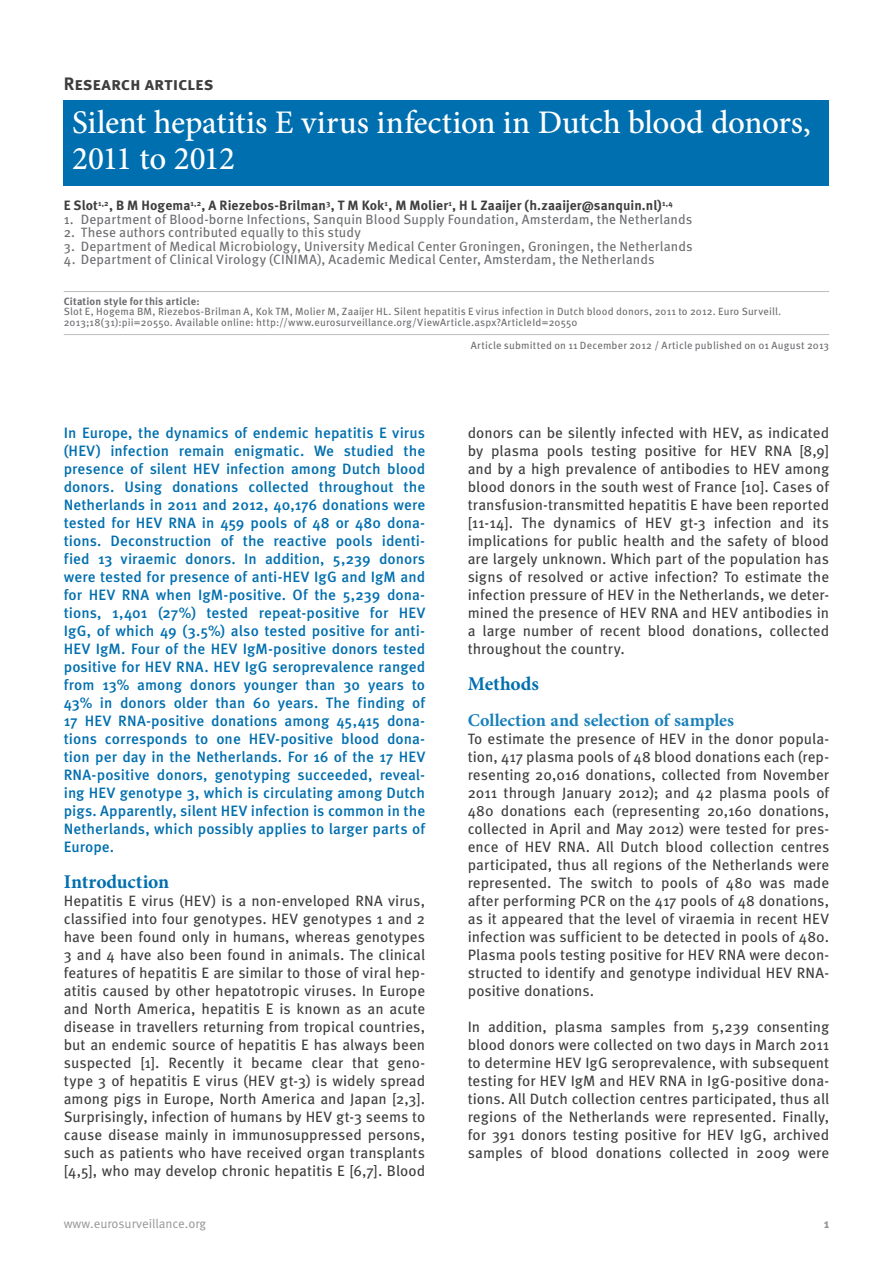
<style>
.page{position:relative;width:893px;height:1263px;background:#fff}
.page>*{position:absolute;margin:0;border:0;box-sizing:border-box;transform-origin:0 0}
.t1{font:500 33px/36px "Minion Pro";letter-spacing:-.01em;color:#fff}
.t2{font:700 19.5px "Minion Pro";color:#006faf}
.t3{font:700 18px "Minion Pro";color:#1a81bb}
.t4{font:700 18px "Meta Pro";color:#3e3e3f}
.t5{font:15px/18px "Meta Pro";color:#3e3e3f;text-align:justify}
.t6{font:500 15px/18px "Meta Pro";letter-spacing:.005em;color:#006faf;text-align:justify}
.t7{font:13.5px "Meta Pro";letter-spacing:.005em;color:#6c6d70}
.t8{font:700 13.5px "Meta Pro";letter-spacing:.005em;color:#3e3e3f}
.t9{font:12.75px "Meta Pro";color:#939598}
.t10{font:700 12.75px "Meta Pro";color:#939598}
.t11{font:10.5px/10.5px "Meta Pro";letter-spacing:.015em;color:#6c6d70}
.t12{font:700 10.5px "Meta Pro";letter-spacing:.015em;color:#6c6d70}
</style>
<div class="page">
<hr style="left:64px;top:291px;width:765px;height:1px;background:#bcbdc0">
<hr style="left:64px;top:334px;width:765px;height:1px;background:#bcbdc0">
<div style="left:64px;top:100px;width:765px;height:86px;background:#006faf"></div>
<p class="t4" style="left:64px;top:72px;width:151px">Research articles</p>
<h1 class="t1" style="left:72px;top:104px;width:740px">Silent hepatitis E virus infection in Dutch blood donors,<br>2011 to 2012</h1>
<p class="t8" style="left:64px;top:197px;width:611px">E Slot<sup>1,2</sup>, B M Hogema<sup>1,2</sup>, A Riezebos-Brilman<sup>3</sup>, T M Kok<sup>1</sup>, M Molier<sup>1</sup>, H L Zaaijer (h.zaaijer@sanquin.nl)<sup>1,4</sup></p>
<p class="t7" style="left:64px;top:211px;width:630px">1. Department of Blood-borne Infections, Sanquin Blood Supply Foundation, Amsterdam, the Netherlands</p>
<p class="t7" style="left:64px;top:224px;width:298px">2. These authors contributed equally to this study</p>
<p class="t7" style="left:64px;top:238px;width:630px">3. Department of Medical Microbiology, University Medical Center Groningen, Groningen, the Netherlands</p>
<p class="t7" style="left:64px;top:251px;width:592px">4. Department of Clinical Virology (CINIMA), Academic Medical Center, Amsterdam, the Netherlands</p>
<p class="t12" style="left:64px;top:294px;width:137px">Citation style for this article:</p>
<p class="t11" style="left:64px;top:307px;width:719px">Slot E, Hogema BM, Riezebos-Brilman A, Kok TM, Molier M, Zaaijer HL. Silent hepatitis E virus infection in Dutch blood donors, 2011 to 2012. Euro Surveill.<br>2013;18(31):pii=20550. Available online: http://www.eurosurveillance.org/ViewArticle.aspx?ArticleId=20550</p>
<p class="t11" style="left:471px;top:340px;width:360px">Article submitted on 11 December 2012 / Article published on 01 August 2013</p>
<p class="t6" style="left:64px;top:424px;width:363px">In Europe, the dynamics of endemic hepatitis E virus (HEV) infection remain enigmatic. We studied the presence of silent HEV infection among Dutch blood donors. Using donations collected throughout the Netherlands in 2011 and 2012, 40,176 donations were tested for HEV RNA in 459 pools of 48 or 480 dona&shy;tions. Deconstruction of the reactive pools identi&shy;fied 13 viraemic donors. In addition, 5,239 donors were tested for presence of anti-HEV IgG and IgM and for HEV RNA when IgM-positive. Of the 5,239 dona&shy;tions, 1,401 (27%) tested repeat-positive for HEV IgG, of which 49 (3.5%) also tested positive for anti-HEV IgM. Four of the HEV IgM-positive donors tested positive for HEV RNA. HEV IgG seroprevalence ranged from 13% among donors younger than 30 years to 43% in donors older than 60 years. The finding of 17 HEV RNA-positive donations among 45,415 dona&shy;tions corresponds to one HEV-positive blood dona&shy;tion per day in the Netherlands. For 16 of the 17 HEV RNA-positive donors, genotyping succeeded, reveal&shy;ing HEV genotype 3, which is circulating among Dutch pigs. Apparently, silent HEV infection is common in the Netherlands, which possibly applies to larger parts of Europe.</p>
<h2 class="t2" style="left:64px;top:868px;width:107px">Introduction</h2>
<p class="t5" style="left:64px;top:892px;width:363px">Hepatitis E virus (HEV) is a non-enveloped RNA virus, classified into four genotypes. HEV genotypes 1 and 2 have been found only in humans, whereas genotypes 3 and 4 have also been found in animals. The clinical features of hepatitis E are similar to those of viral hep&shy;atitis caused by other hepatotropic viruses. In Europe and North America, hepatitis E is known as an acute disease in travellers returning from tropical countries, but an endemic source of hepatitis E has always been suspected [1]. Recently it became clear that geno&shy;type 3 of hepatitis E virus (HEV gt-3) is widely spread among pigs in Europe, North America and Japan [2,3].<br>Surprisingly, infection of humans by HEV gt-3 seems to cause disease mainly in immunosuppressed persons, such as patients who have received organ transplants [4,5], who may develop chronic hepatitis E [6,7]. Blood</p>
<p class="t5" style="left:468px;top:424px;width:363px">donors can be silently infected with HEV, as indicated by plasma pools testing positive for HEV RNA [8,9] and by a high prevalence of antibodies to HEV among blood donors in the south west of France [10]. Cases of transfusion-transmitted hepatitis E have been reported [11-14]. The dynamics of HEV gt-3 infection and its implications for public health and the safety of blood are largely unknown. Which part of the population has signs of resolved or active infection? To estimate the infection pressure of HEV in the Netherlands, we deter&shy;mined the presence of HEV RNA and HEV antibodies in a large number of recent blood donations, collected throughout the country.</p>
<h2 class="t2" style="left:468px;top:670px;width:73px">Methods</h2>
<p class="t3" style="left:468px;top:707px;width:268px">Collection and selection of samples</p>
<p class="t5" style="left:468px;top:730px;width:363px">To estimate the presence of HEV in the donor popula&shy;tion, 417 plasma pools of 48 blood donations each (rep&shy;resenting 20,016 donations, collected from November 2011 through January 2012); and 42 plasma pools of 480 donations each (representing 20,160 donations, collected in April and May 2012) were tested for pres&shy;ence of HEV RNA. All Dutch blood collection centres participated, thus all regions of the Netherlands were represented. The switch to pools of 480 was made after performing PCR on the 417 pools of 48 donations, as it appeared that the level of viraemia in recent HEV infection was sufficient to be detected in pools of 480.<br>Plasma pools testing positive for HEV RNA were decon&shy;structed to identify and genotype individual HEV RNA&shy;positive donations.</p>
<p class="t5" style="left:468px;top:1018px;width:363px">In addition, plasma samples from 5,239 consenting blood donors were collected on two days in March 2011 to determine HEV IgG seroprevalence, with subsequent testing for HEV IgM and HEV RNA in IgG-positive dona&shy;tions. All Dutch collection centres participated, thus all regions of the Netherlands were represented. Finally, for 391 donors testing positive for HEV IgG, archived samples of blood donations collected in 2009 were</p>
<p class="t9" style="left:64px;top:1215px;width:144px">www.eurosurveillance.org</p>
<p class="t10" style="left:824px;top:1215px;width:7px">1</p>
</div>
